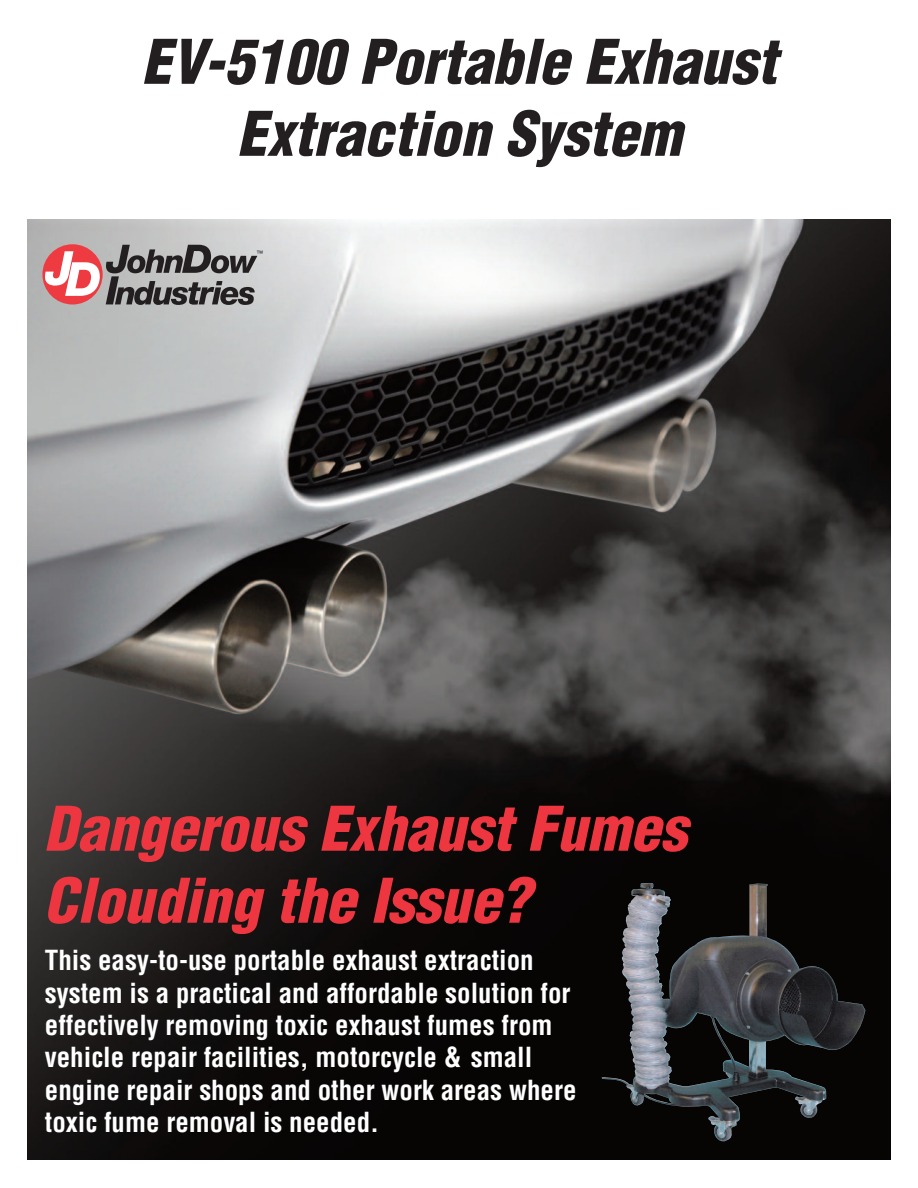
<style>
.page{position:relative;width:918px;height:1188px;background:#fff}
.page>*{position:absolute;margin:0;border:0;box-sizing:border-box;transform-origin:0 0}
.t1{font:italic 900 condensed 60px/72px "Helvetica LT Std";color:#ee3640}
.t2{font:italic 900 condensed 60px/72px "Helvetica LT Std";color:#231f20;text-align:center}
.t3{font:700 condensed 27px/32.4px "Helvetica LT Std";color:#fff}
.t4{font:7.5px "Arial";color:#231f20}
</style>
<div class="page">
<img style="left:27px;top:220px;width:864px;height:939px">
<img style="left:602px;top:883px;width:263px;height:259px">
<svg style="left:106px;top:245px;width:151px;height:60px;background:#818080"></svg>
<svg style="left:42px;top:244px;width:61px;height:61px"></svg>
<svg style="left:45px;top:251px;width:55px;height:45px"></svg>
<h1 class="t2" style="left:141px;top:31px;width:637px">EV-5100 Portable Exhaust<br>Extraction System</h1>
<p class="t4" style="left:256px;top:248px;width:9px">™</p>
<h1 class="t1" style="left:44px;top:798px;width:645px">Dangerous Exhaust Fumes<br>Clouding the Issue?</h1>
<p class="t3" style="left:45px;top:946px;width:533px">This easy-to-use portable exhaust extraction system is a practical and affordable solution for effectively removing toxic exhaust fumes from vehicle repair facilities, motorcycle &amp; small engine repair shops and other work areas where toxic fume removal is needed.</p>
</div>
